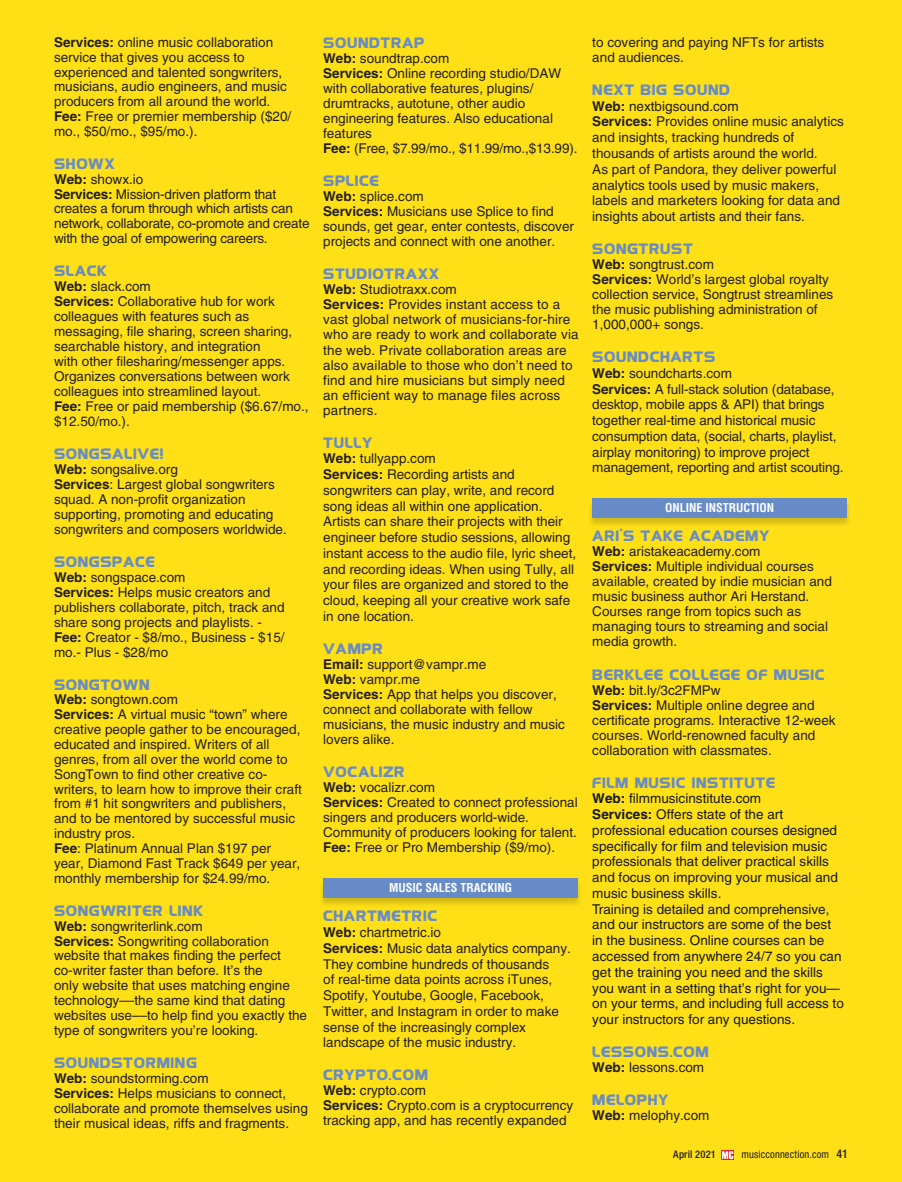
<style>
.page{position:relative;width:902px;height:1182px;background:#fff}
.page>*{position:absolute;margin:0;border:0;box-sizing:border-box;transform-origin:0 0}
.t1{font:13.5px/15px "Helvetica LT Std";color:#231f20}
.t2{font:13.5px/15.8px "Helvetica LT Std";color:#16191f}
.t3{font:700 13.5px "Highland Gothic FLF";letter-spacing:.05em;color:#678bc6}
.t4{font:700 condensed 12px "Helvetica LT Std";color:#fff}
.t5{font:condensed 10.5px "Helvetica Neue";letter-spacing:.015em;color:#231f20}
.t6{font:500 condensed 10.5px "Helvetica Neue";letter-spacing:.02em;color:#231f20}
.s1{font-weight:700}
.s2{font-weight:500;font-size:12px}
</style>
<div class="page">
<div style="left:0;top:0;width:901px;height:1181px;background:#ffe016"></div>
<svg style="left:720px;top:1150px;width:13px;height:9px"></svg>
<svg style="left:721px;top:1150px;width:12px;height:8px"></svg>
<div style="left:318px;top:879px;width:264px;height:28px;background:#231f20;opacity:.2"></div>
<div style="left:323px;top:878px;width:255px;height:19px;background:#678bc6"></div>
<div style="left:587px;top:499px;width:264px;height:28px;background:#231f20;opacity:.2"></div>
<div style="left:592px;top:498px;width:254px;height:19px;background:#678bc6"></div>
<p class="t1" style="left:54px;top:35px;width:239px"><span class="s1">Services:</span> online music collaboration service that gives you access to experienced and talented songwriters, musicians, audio engineers, and music producers from all around the world.<br><span class="s1">Fee:</span> Free or premier membership ($20/ mo., $50/mo., $95/mo.).</p>
<p class="t3" style="left:54px;top:154px;width:62px">SHOWX</p>
<p class="t1" style="left:54px;top:172px;width:257px"><span class="s1">Web:</span> showx.io<br><span class="s1">Services:</span> Mission-driven platform that creates a forum through which artists can network, collaborate, co-promote and create with the goal of empowering careers.</p>
<p class="t3" style="left:54px;top:261px;width:54px">SLACK</p>
<p class="t1" style="left:54px;top:279px;width:256px"><span class="s1">Web:</span> slack.com<br><span class="s1">Services:</span> Collaborative hub for work colleagues with features such as messaging, file sharing, screen sharing, searchable history, and integration<br>with other filesharing/messenger apps.<br>Organizes conversations between work colleagues into streamlined layout.<br><span class="s1">Fee:</span> Free or paid membership ($6.67/mo., $12.50/mo.).</p>
<p class="t3" style="left:54px;top:444px;width:111px">SONGSALIVE!</p>
<p class="t1" style="left:54px;top:462px;width:234px"><span class="s1">Web:</span> songsalive.org<br><span class="s1">Services</span>: Largest global songwriters squad. A non-profit organization supporting, promoting and educating songwriters and composers worldwide.</p>
<p class="t3" style="left:54px;top:552px;width:102px">SONGSPACE</p>
<p class="t1" style="left:54px;top:570px;width:232px"><span class="s1">Web:</span> songspace.com<br><span class="s1">Services:</span> Helps music creators and publishers collaborate, pitch, track and share song projects and playlists. -<br><span class="s1">Fee:</span> Creator - $8/mo., Business - $15/ mo.- Plus - $28/mo</p>
<p class="t3" style="left:54px;top:674px;width:97px">SONGTOWN</p>
<p class="t1" style="left:54px;top:692px;width:249px"><span class="s1">Web:</span> songtown.com<br><span class="s1">Services:</span> A virtual music “town” where creative people gather to be encouraged, educated and inspired. Writers of all genres, from all over the world come to SongTown to find other creative co&shy;writers, to learn how to improve their craft from #1 hit songwriters and publishers, and to be mentored by successful music industry pros.<br><span class="s1">Fee</span>: Platinum Annual Plan $197 per year, Diamond Fast Track $649 per year, monthly membership for $24.99/mo.</p>
<p class="t3" style="left:54px;top:900px;width:150px">SONGWRITER LINK</p>
<p class="t1" style="left:54px;top:918px;width:254px"><span class="s1">Web:</span> songwriterlink.com<br><span class="s1">Services:</span> Songwriting collaboration website that makes finding the perfect co-writer faster than before. It’s the<br>only website that uses matching engine technology––the same kind that dating websites use––to help find you exactly the type of songwriters you’re looking.</p>
<p class="t3" style="left:54px;top:1052px;width:144px">SOUNDSTORMING</p>
<p class="t1" style="left:54px;top:1070px;width:255px"><span class="s1">Web:</span> soundstorming.com<br><span class="s1">Services:</span> Helps musicians to connect, collaborate and promote themselves using their musical ideas, riffs and fragments.</p>
<p class="t3" style="left:323px;top:33px;width:103px">SOUNDTRAP</p>
<p class="t1" style="left:323px;top:51px;width:256px"><span class="s1">Web:</span> soundtrap.com<br><span class="s1">Services:</span> Online recording studio/DAW with collaborative features, plugins/ drumtracks, autotune, other audio engineering features. Also educational features<br><span class="s1">Fee:</span> (Free, $7.99/mo., $11.99/mo.,$13.99).</p>
<p class="t3" style="left:323px;top:171px;width:57px">SPLICE</p>
<p class="t1" style="left:323px;top:189px;width:252px"><span class="s1">Web:</span> splice.com<br><span class="s1">Services:</span> Musicians use Splice to find sounds, get gear, enter contests, discover projects and connect with one another.</p>
<p class="t3" style="left:323px;top:264px;width:118px">STUDIOTRAXX</p>
<p class="t1" style="left:323px;top:282px;width:257px"><span class="s1">Web:</span> Studiotraxx.com<br><span class="s1">Services:</span> Provides instant access to a vast global network of musicians-for-hire who are ready to work and collaborate via the web. Private collaboration areas are also available to those who don’t need to find and hire musicians but simply need an efficient way to manage files across partners.</p>
<p class="t3" style="left:323px;top:432px;width:51px">TULLY</p>
<p class="t1" style="left:323px;top:450px;width:254px;line-height:15.8px"><span class="s1">Web:</span> tullyapp.com<br><span class="s1">Services:</span> Recording artists and songwriters can play, write, and record song ideas all within one application.<br>Artists can share their projects with their engineer before studio sessions, allowing instant access to the audio file, lyric sheet, and recording ideas. When using Tully, all your files are organized and stored to the cloud, keeping all your creative work safe in one location.</p>
<p class="t3" style="left:323px;top:639px;width:61px">VAMPR</p>
<p class="t1" style="left:323px;top:656px;width:243px"><span class="s1">Email:</span> support@vampr.me<br><span class="s1">Web:</span> vampr.me<br><span class="s1">Services:</span> App that helps you discover, connect and collaborate with fellow musicians, the music industry and music lovers alike.</p>
<p class="t3" style="left:323px;top:762px;width:83px">VOCALIZR</p>
<p class="t1" style="left:323px;top:779px;width:256px"><span class="s1">Web:</span> vocalizr.com<br><span class="s1">Services:</span> Created to connect professional singers and producers world-wide.<br>Community of producers looking for talent.<br><span class="s1">Fee:</span> Free or Pro Membership ($9/mo).</p>
<p class="t4" style="left:389px;top:880px;width:124px">MUSIC SALES TRACKING</p>
<p class="t3" style="left:323px;top:906px;width:115px">CHARTMETRIC</p>
<p class="t1" style="left:323px;top:924px;width:249px;line-height:15.8px"><span class="s1">Web:</span> chartmetric.io<br><span class="s1">Services:</span> Music data analytics company.<br>They combine hundreds of thousands<br>of real-time data points across iTunes, Spotify, Youtube, Google, Facebook, Twitter, and Instagram in order to make sense of the increasingly complex landscape of the music industry.</p>
<p class="t3" style="left:323px;top:1065px;width:106px">CRYPTO.COM</p>
<p class="t1" style="left:323px;top:1082px;width:251px"><span class="s1">Web:</span> crypto.com<br><span class="s1">Services:</span> Crypto.com is a cryptocurrency tracking app, and has recently expanded</p>
<p class="t1" style="left:592px;top:35px;width:233px">to covering and paying NFTs for artists and audiences.</p>
<p class="t3" style="left:592px;top:80px;width:139px">NEXT BIG SOUND</p>
<p class="t1" style="left:592px;top:98px;width:253px;line-height:15.8px"><span class="s1">Web:</span> nextbigsound.com<br><span class="s1">Services:</span> Provides online music analytics and insights, tracking hundreds of thousands of artists around the world.<br>As part of Pandora, they deliver powerful analytics tools used by music makers, labels and marketers looking for data and insights about artists and their fans.</p>
<p class="t3" style="left:592px;top:239px;width:102px">SONGTRUST</p>
<p class="t1" style="left:592px;top:257px;width:242px"><span class="s1">Web:</span> songtrust.com<br><span class="s1">Services:</span> World’s largest global royalty collection service, Songtrust streamlines the music publishing administration of 1,000,000+ songs.</p>
<p class="t3" style="left:592px;top:347px;width:124px">SOUNDCHARTS</p>
<p class="t1" style="left:592px;top:365px;width:253px;line-height:15.8px"><span class="s1">Web:</span> soundcharts.com<br><span class="s1">Services:</span> A full-stack solution (database, desktop, mobile apps &amp; API) that brings together real-time and historical music consumption data, (social, charts, playlist, airplay monitoring) to improve project management, reporting and artist scouting.</p>
<p class="t4" style="left:665px;top:500px;width:111px">ONLINE INSTRUCTION</p>
<p class="t3" style="left:592px;top:526px;width:178px">ARI’S TAKE ACADEMY</p>
<p class="t1" style="left:592px;top:544px;width:241px"><span class="s1">Web:</span> aristakeacademy.com<br><span class="s1">Services:</span> Multiple individual courses available, created by indie musician and music business author Ari Herstand.<br>Courses range from topics such as managing tours to streaming and social media growth.</p>
<p class="t3" style="left:592px;top:664px;width:234px">BERKLEE COLLEGE OF MUSIC</p>
<p class="t1" style="left:592px;top:682px;width:245px"><span class="s1">Web:</span> bit.ly/3c2FMPw<br><span class="s1">Services:</span> Multiple online degree and certificate programs. Interactive 12-week courses. World-renowned faculty and collaboration with classmates.</p>
<p class="t3" style="left:592px;top:772px;width:184px">FILM MUSIC INSTITUTE</p>
<p class="t2" style="left:592px;top:790px;width:253px"><span class="s1">Web:</span> filmmusicinstitute.com<br><span class="s1">Services:</span> Offers state of the art professional education courses designed specifically for film and television music professionals that deliver practical skills and focus on improving your musical and music business skills.<br>Training is detailed and comprehensive, and our instructors are some of the best in the business. Online courses can be accessed from anywhere 24/7 so you can get the training you need and the skills you want in a setting that’s right for you— on your terms, and including full access to your instructors for any questions.</p>
<p class="t3" style="left:592px;top:1042px;width:118px">LESSONS.COM</p>
<p class="t1" style="left:592px;top:1059px;width:113px"><span class="s1">Web:</span> lessons.com</p>
<p class="t3" style="left:592px;top:1090px;width:78px">MELOPHY</p>
<p class="t1" style="left:592px;top:1107px;width:119px"><span class="s1">Web:</span> melophy.com</p>
<p class="t6" style="left:673px;top:1148px;width:44px">April 2021</p>
<p class="t5" style="left:741px;top:1148px;width:108px">musicconnection.com <span class="s2">41</span></p>
</div>
